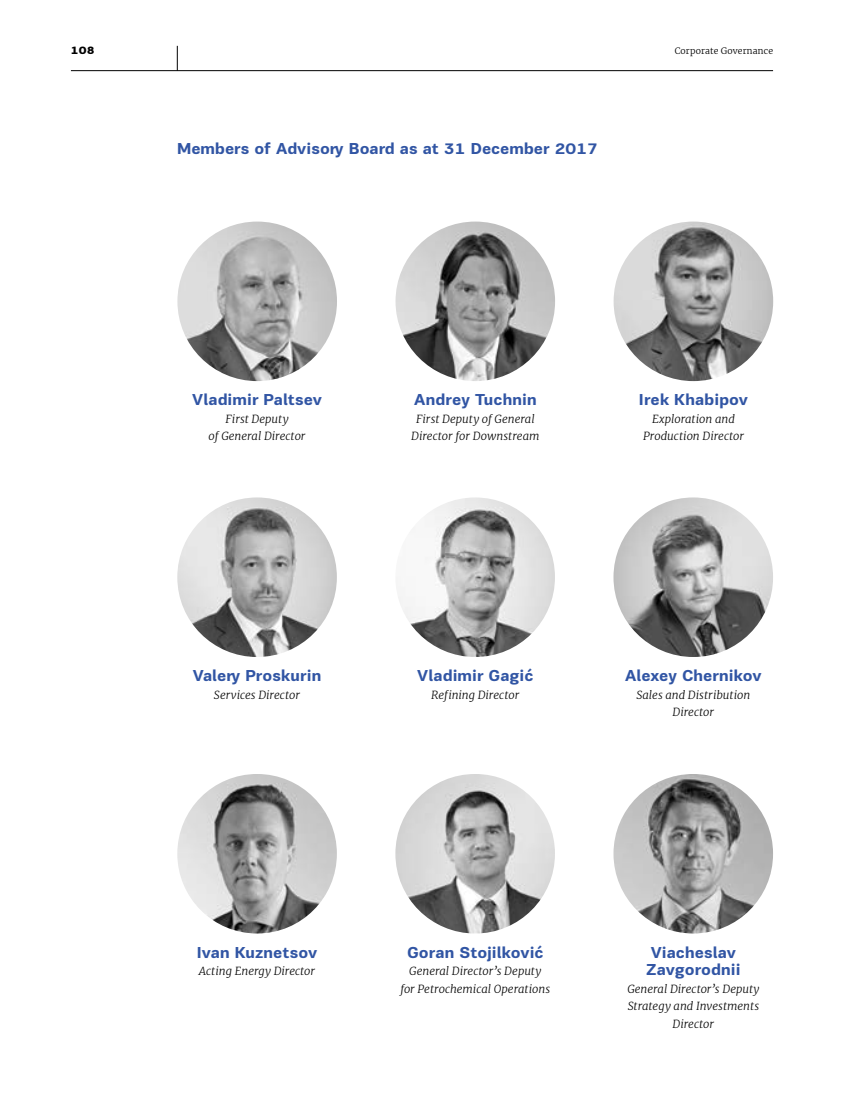
<style>
.page{position:relative;width:844px;height:1099px;background:#fff}
.page>*{position:absolute;margin:0;border:0;box-sizing:border-box;transform-origin:0 0}
.t1{font:700 16.25px/17.5px "PF Encore Sans Pro";letter-spacing:.005em;color:#3155a4}
.t2{font:italic 300 11.25px/17.5px "Merriweather";color:#000;text-align:center}
.t3{font:900 11.25px "PF Encore Sans Pro";color:#000}
.t4{font:300 8.75px "Merriweather";letter-spacing:.01em;color:#000}
</style>
<div class="page">
<img style="left:177px;top:221px;width:160px;height:160px;border-radius:80px">
<img style="left:395px;top:221px;width:160px;height:160px;border-radius:80px">
<img style="left:613px;top:221px;width:160px;height:160px;border-radius:80px">
<img style="left:177px;top:497px;width:160px;height:160px;border-radius:80px">
<img style="left:177px;top:774px;width:160px;height:159px;border-radius:80px">
<img style="left:395px;top:497px;width:160px;height:160px;border-radius:80px">
<img style="left:395px;top:774px;width:160px;height:159px;border-radius:80px">
<img style="left:613px;top:497px;width:159px;height:160px;border-radius:80px">
<img style="left:613px;top:774px;width:159px;height:159px;border-radius:80px">
<hr style="left:71px;top:70px;width:701px;height:1px;background:#000">
<svg style="left:177px;top:46px;width:1px;height:25px"></svg>
<p class="t3" style="left:71px;top:43px;width:25px">108</p>
<p class="t4" style="left:674px;top:46px;width:100px">Corporate Governance</p>
<h1 class="t1" style="left:177px;top:140px;width:422px">Members of Advisory Board as at 31 December 2017</h1>
<h1 class="t1" style="left:192px;top:391px;width:131px">Vladimir Paltsev</h1>
<p class="t2" style="left:208px;top:409px;width:98px">First Deputy<br>of General Director</p>
<h1 class="t1" style="left:414px;top:391px;width:124px">Andrey Tuchnin</h1>
<p class="t2" style="left:411px;top:409px;width:130px">First Deputy of General<br>Director for Downstream</p>
<h1 class="t1" style="left:638px;top:391px;width:111px">Irek Khabipov</h1>
<p class="t2" style="left:642px;top:409px;width:102px">Exploration and<br>Production Director</p>
<h1 class="t1" style="left:193px;top:667px;width:130px">Valery Proskurin</h1>
<p class="t2" style="left:214px;top:685px;width:87px">Services Director</p>
<h1 class="t1" style="left:417px;top:667px;width:118px">Vladimir Gagić</h1>
<p class="t2" style="left:431px;top:685px;width:89px">Refining Director</p>
<h1 class="t1" style="left:625px;top:667px;width:138px">Alexey Chernikov</h1>
<p class="t2" style="left:636px;top:685px;width:115px">Sales and Distribution<br>Director</p>
<h1 class="t1" style="left:197px;top:943px;width:122px">Ivan Kuznetsov</h1>
<p class="t2" style="left:199px;top:962px;width:118px">Acting Energy Director</p>
<h1 class="t1" style="left:407px;top:943px;width:138px">Goran Stojilković</h1>
<p class="t2" style="left:400px;top:962px;width:151px">General Director’s Deputy<br>for Petrochemical Operations</p>
<h1 class="t1" style="left:646px;top:943px;width:96px">Viacheslav<br>Zavgorodnii</h1>
<p class="t2" style="left:627px;top:979px;width:133px">General Director’s Deputy<br>Strategy and Investments<br>Director</p>
</div>
